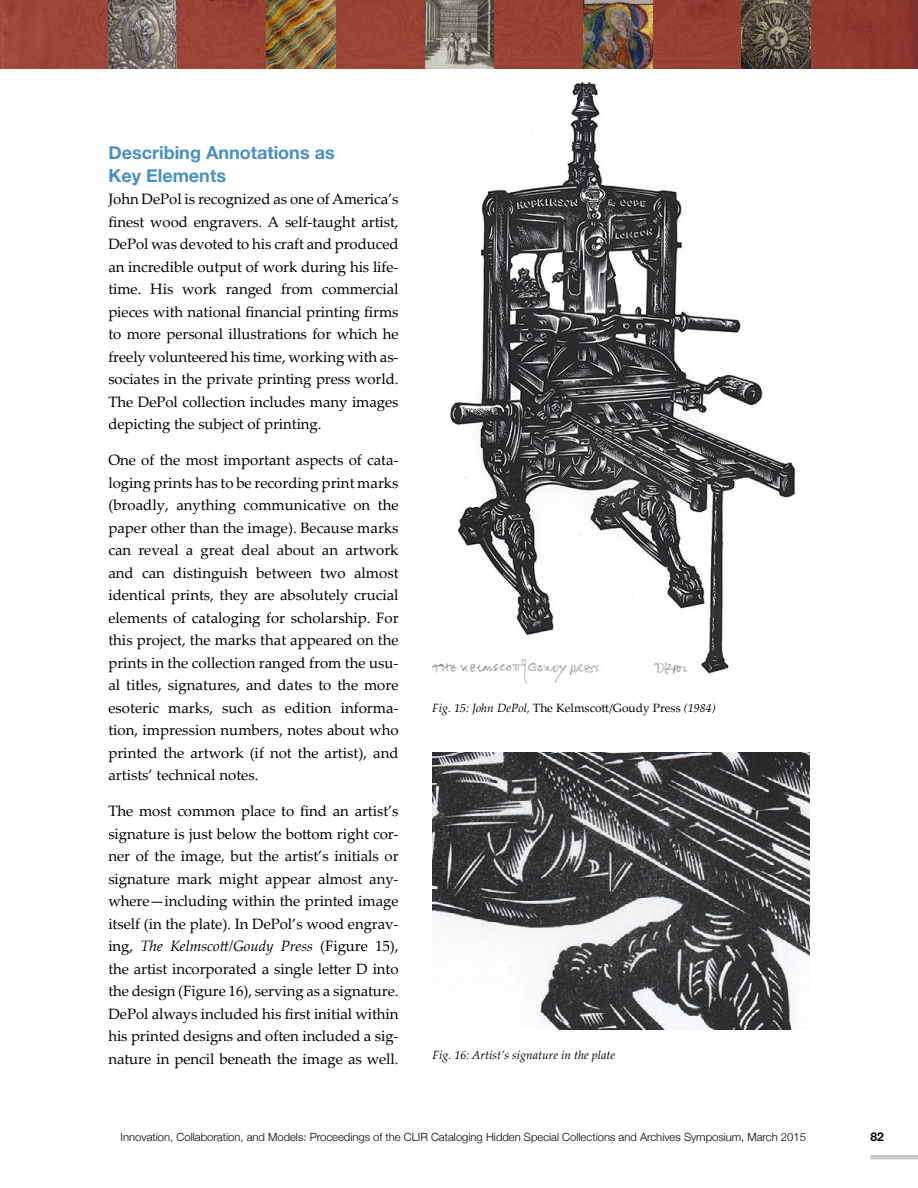
<style>
.page{position:relative;width:918px;height:1188px;background:#fff}
.page>*{position:absolute;margin:0;border:0;box-sizing:border-box;transform-origin:0 0}
._2_Header{font:700 18px/22.5px "Helvetica Neue";color:#4890c0}
.Body_Copy{font:15px/22.5px "Palatino Linotype";letter-spacing:-.005em;color:#000;text-align:justify}
._3_Caption{font:italic 12px "Palatino Linotype";color:#000}
.t1{font:700 12px "Helvetica Neue";color:#000}
.t2{font:300 11.25px "Helvetica Neue";color:#000}
.s1{font-style:italic}
.s2{font-style:normal}
</style>
<div class="page">
<hr style="left:870px;top:1155px;width:48px;height:4px;background:#c7c8ca">
<img style="left:0;top:0;width:918px;height:69px">
<img style="left:108px;top:0;width:69px;height:69px">
<img style="left:425px;top:0;width:69px;height:69px">
<img style="left:267px;top:0;width:68px;height:69px">
<img style="left:742px;top:0;width:68px;height:69px">
<img style="left:583px;top:0;width:69px;height:69px">
<img style="left:432px;top:82px;width:364px;height:601px">
<img style="left:432px;top:753px;width:378px;height:276px">
<p class="_2_Header" style="left:108px;top:142px;width:228px">Describing Annotations as<br>Key Elements</p>
<p class="Body_Copy" style="left:108px;top:187px;width:292px">John DePol is recognized as one of America’s finest wood engravers. A self-taught artist, DePol was devoted to his craft and produced an incredible output of work during his life&shy;time. His work ranged from commercial pieces with national financial printing firms to more personal illustrations for which he freely volunteered his time, working with as&shy;sociates in the private printing press world.<br>The DePol collection includes many images depicting the subject of printing.</p>
<p class="Body_Copy" style="left:108px;top:448px;width:292px">One of the most important aspects of cata&shy;loging prints has to be recording print marks (broadly, anything communicative on the paper other than the image). Because marks can reveal a great deal about an artwork and can distinguish between two almost identical prints, they are absolutely crucial elements of cataloging for scholarship. For this project, the marks that appeared on the prints in the collection ranged from the usu&shy;al titles, signatures, and dates to the more esoteric marks, such as edition informa&shy;tion, impression numbers, notes about who printed the artwork (if not the artist), and artists’ technical notes.</p>
<p class="Body_Copy" style="left:108px;top:799px;width:292px">The most common place to find an artist’s signature is just below the bottom right cor&shy;ner of the image, but the artist’s initials or signature mark might appear almost any&shy;where—including within the printed image itself (in the plate). In DePol’s wood engrav&shy;ing, <span class="s1">The Kelmscott/Goudy Press</span> (Figure 15), the artist incorporated a single letter D into the design (Figure 16), serving as a signature.<br>DePol always included his first initial within his printed designs and often included a sig&shy;nature in pencil beneath the image as well.</p>
<p class="_3_Caption" style="left:432px;top:700px;width:285px">Fig. 15: John DePol, <span class="s2">The Kelmscott/Goudy Press</span> (1984)</p>
<p class="_3_Caption" style="left:432px;top:1047px;width:184px">Fig. 16: Artist’s signature in the plate</p>
<p class="t2" style="left:121px;top:1128px;width:687px">Innovation, Collaboration, and Models: Proceedings of the CLIR Cataloging Hidden Special Collections and Archives Symposium, March 2015</p>
<p class="t1" style="left:870px;top:1128px;width:15px">82</p>
</div>
